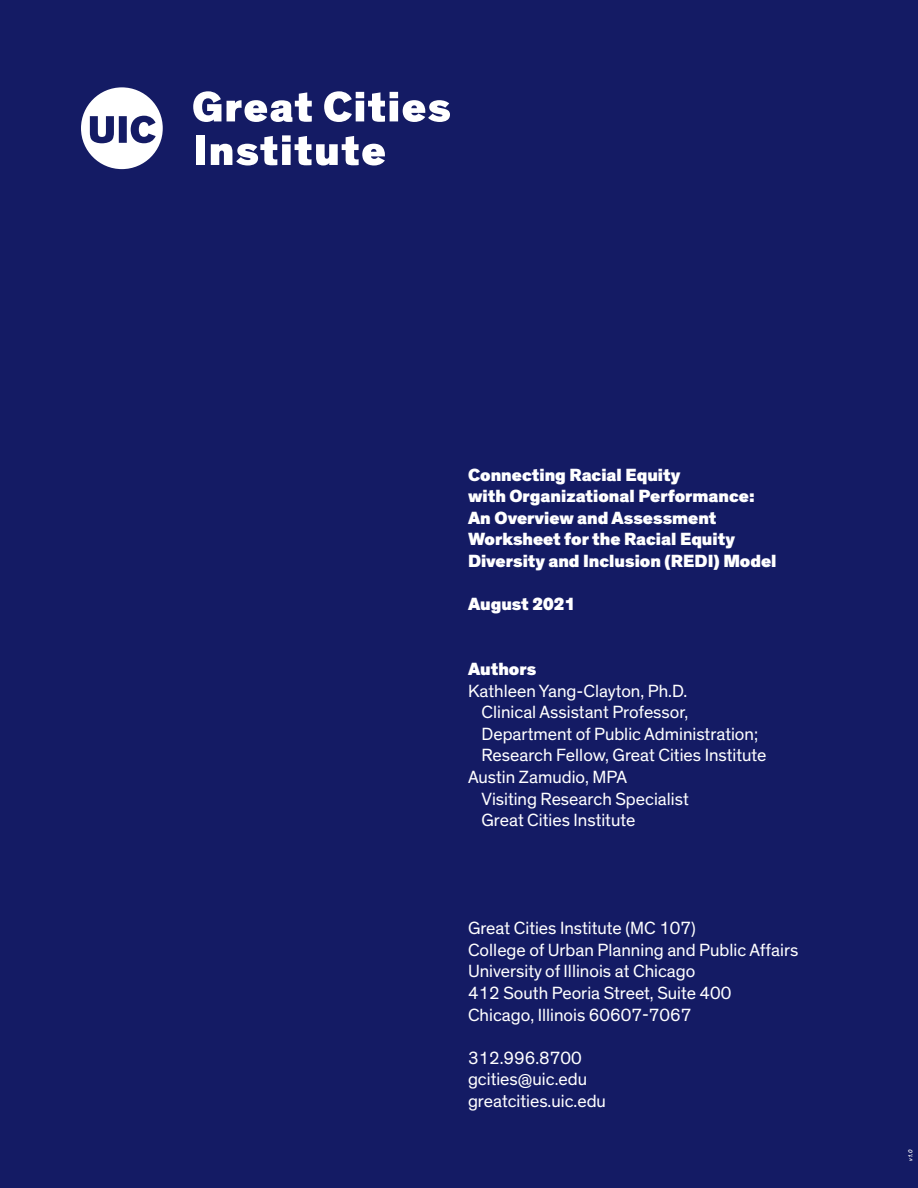
<style>
.page{position:relative;width:918px;height:1188px;background:#141b64}
.page>*{position:absolute;margin:0;border:0;box-sizing:border-box;transform-origin:0 0}
.t1{font:18px "Theinhardt";color:#fff}
.t2{font:900 18px/21.6px "Theinhardt";color:#fff}
.t3{font:italic 500 6px "Theinhardt";color:#fff}
</style>
<div class="page">
<svg style="left:81px;top:87px;width:82px;height:82px"></svg>
<svg style="left:193px;top:91px;width:28px;height:31px"></svg>
<svg style="left:227px;top:92px;width:85px;height:30px"></svg>
<svg style="left:324px;top:91px;width:126px;height:31px"></svg>
<div style="left:196px;top:135px;width:9px;height:30px;background:#fff"></div>
<svg style="left:211px;top:135px;width:174px;height:31px"></svg>
<p class="t2" style="left:468px;top:464px;width:214px">Connecting Racial Equity</p>
<p class="t2" style="left:468px;top:486px;width:288px">with Organizational Performance:</p>
<p class="t2" style="left:468px;top:507px;width:310px">An Overview and Assessment<br>Worksheet for the Racial Equity<br>Diversity and Inclusion (REDI) Model</p>
<p class="t2" style="left:468px;top:594px;width:109px">August 2021</p>
<p class="t2" style="left:468px;top:659px;width:70px">Authors</p>
<p class="t1" style="left:468px;top:680px;width:221px">Kathleen Yang-Clayton, Ph.D.</p>
<p class="t1" style="left:482px;top:702px;width:208px">Clinical Assistant Professor,</p>
<p class="t1" style="left:482px;top:723px;width:278px">Department of Public Administration;</p>
<p class="t1" style="left:482px;top:745px;width:286px">Research Fellow, Great Cities Institute</p>
<p class="t1" style="left:468px;top:766px;width:161px">Austin Zamudio, MPA</p>
<p class="t1" style="left:482px;top:788px;width:209px">Visiting Research Specialist</p>
<p class="t1" style="left:482px;top:810px;width:155px">Great Cities Institute</p>
<p class="t1" style="left:468px;top:918px;width:229px">Great Cities Institute (MC 107)</p>
<p class="t1" style="left:468px;top:939px;width:332px">College of Urban Planning and Public Affairs</p>
<p class="t1" style="left:468px;top:961px;width:229px">University of Illinois at Chicago</p>
<p class="t1" style="left:468px;top:982px;width:265px">412 South Peoria Street, Suite 400</p>
<p class="t1" style="left:468px;top:1004px;width:225px">Chicago, Illinois 60607-7067</p>
<p class="t1" style="left:468px;top:1047px;width:115px">312.996.8700</p>
<p class="t1" style="left:468px;top:1069px;width:121px">gcities@uic.edu</p>
<p class="t1" style="left:468px;top:1090px;width:140px">greatcities.uic.edu</p>
<p class="t3" style="left:907px;top:1161px;width:13px;rotate:-90deg">v1.0</p>
</div>
